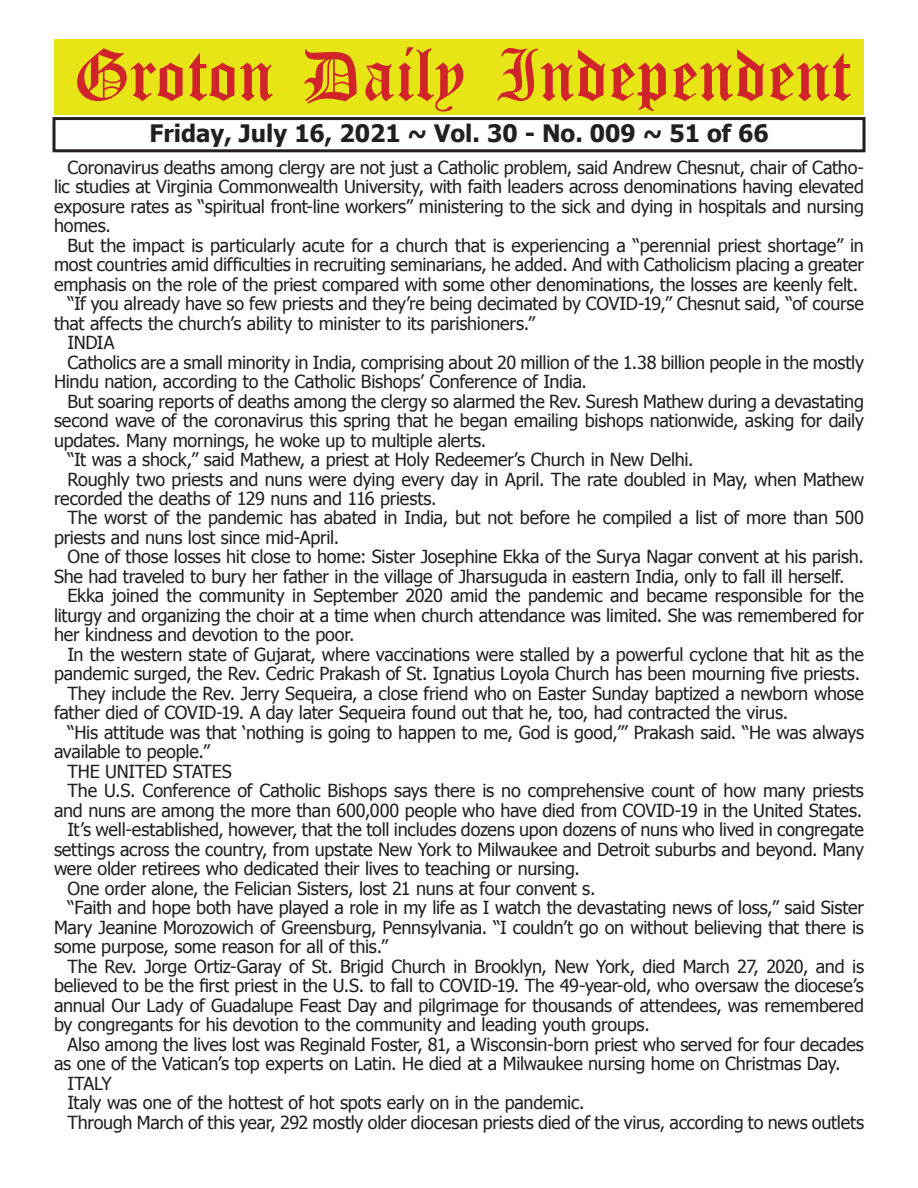
<style>
.page{position:relative;width:918px;height:1188px;background:#fff}
.page>*{position:absolute;margin:0;border:0;box-sizing:border-box;transform-origin:0 0}
.t1{font:54px "Old English Five";color:#d1232a}
.t2{font:700 24px "Tahoma";color:#231f20}
.t3{font:18px/19.5px "Tahoma";letter-spacing:-.015em;color:#231f20;text-align:justify}
</style>
<div class="page">
<div style="left:52px;top:117px;width:814px;height:35px;border:3px solid #231f20"></div>
<div style="left:54px;top:40px;width:810px;height:75px;background:#e7e515"></div>
<h1 class="t1" style="left:73px;top:50px;width:779px">Groton Daily Independent</h1>
<h2 class="t2" style="left:149px;top:116px;width:621px">Friday, July 16, 2021 ~ Vol. 30 - No. 009 ~ 51 of 66</h2>
<p class="t3" style="left:54px;top:156px;width:812px;text-indent:14px">Coronavirus deaths among clergy are not just a Catholic problem, said Andrew Chesnut, chair of Catho&shy;lic studies at Virginia Commonwealth University, with faith leaders across denominations having elevated exposure rates as “spiritual front-line workers” ministering to the sick and dying in hospitals and nursing homes.</p>
<p class="t3" style="left:68px;top:234px;width:798px">But the impact is particularly acute for a church that is experiencing a “perennial priest shortage” in</p>
<p class="t3" style="left:54px;top:254px;width:811px">most countries amid difficulties in recruiting seminarians, he added. And with Catholicism placing a greater</p>
<p class="t3" style="left:54px;top:273px;width:806px">emphasis on the role of the priest compared with some other denominations, the losses are keenly felt.</p>
<p class="t3" style="left:68px;top:293px;width:798px">“If you already have so few priests and they’re being decimated by COVID-19,” Chesnut said, “of course</p>
<p class="t3" style="left:54px;top:312px;width:483px">that affects the church’s ability to minister to its parishioners.”</p>
<p class="t3" style="left:68px;top:332px;width:49px">INDIA</p>
<p class="t3" style="left:68px;top:351px;width:798px">Catholics are a small minority in India, comprising about 20 million of the 1.38 billion people in the mostly</p>
<p class="t3" style="left:54px;top:371px;width:535px">Hindu nation, according to the Catholic Bishops’ Conference of India.</p>
<p class="t3" style="left:68px;top:390px;width:798px">But soaring reports of deaths among the clergy so alarmed the Rev. Suresh Mathew during a devastating</p>
<p class="t3" style="left:54px;top:410px;width:811px">second wave of the coronavirus this spring that he began emailing bishops nationwide, asking for daily</p>
<p class="t3" style="left:54px;top:429px;width:434px">updates. Many mornings, he woke up to multiple alerts.</p>
<p class="t3" style="left:68px;top:449px;width:628px">“It was a shock,” said Mathew, a priest at Holy Redeemer’s Church in New Delhi.</p>
<p class="t3" style="left:68px;top:468px;width:798px">Roughly two priests and nuns were dying every day in April. The rate doubled in May, when Mathew</p>
<p class="t3" style="left:54px;top:488px;width:384px">recorded the deaths of 129 nuns and 116 priests.</p>
<p class="t3" style="left:68px;top:507px;width:798px">The worst of the pandemic has abated in India, but not before he compiled a list of more than 500</p>
<p class="t3" style="left:54px;top:527px;width:287px">priests and nuns lost since mid-April.</p>
<p class="t3" style="left:68px;top:546px;width:798px">One of those losses hit close to home: Sister Josephine Ekka of the Surya Nagar convent at his parish.</p>
<p class="t3" style="left:54px;top:566px;width:792px">She had traveled to bury her father in the village of Jharsuguda in eastern India, only to fall ill herself.</p>
<p class="t3" style="left:68px;top:585px;width:798px">Ekka joined the community in September 2020 amid the pandemic and became responsible for the</p>
<p class="t3" style="left:54px;top:605px;width:811px">liturgy and organizing the choir at a time when church attendance was limited. She was remembered for</p>
<p class="t3" style="left:54px;top:624px;width:302px">her kindness and devotion to the poor.</p>
<p class="t3" style="left:68px;top:644px;width:798px">In the western state of Gujarat, where vaccinations were stalled by a powerful cyclone that hit as the</p>
<p class="t3" style="left:54px;top:663px;width:808px">pandemic surged, the Rev. Cedric Prakash of St. Ignatius Loyola Church has been mourning five priests.</p>
<p class="t3" style="left:68px;top:683px;width:798px">They include the Rev. Jerry Sequeira, a close friend who on Easter Sunday baptized a newborn whose</p>
<p class="t3" style="left:54px;top:702px;width:736px">father died of COVID-19. A day later Sequeira found out that he, too, had contracted the virus.</p>
<p class="t3" style="left:68px;top:722px;width:798px">“His attitude was that ‘nothing is going to happen to me, God is good,’” Prakash said. “He was always</p>
<p class="t3" style="left:54px;top:741px;width:157px">available to people.”</p>
<p class="t3" style="left:68px;top:761px;width:166px">THE UNITED STATES</p>
<p class="t3" style="left:68px;top:780px;width:798px">The U.S. Conference of Catholic Bishops says there is no comprehensive count of how many priests</p>
<p class="t3" style="left:54px;top:800px;width:810px">and nuns are among the more than 600,000 people who have died from COVID-19 in the United States.</p>
<p class="t3" style="left:68px;top:819px;width:798px">It’s well-established, however, that the toll includes dozens upon dozens of nuns who lived in congregate</p>
<p class="t3" style="left:54px;top:839px;width:812px">settings across the country, from upstate New York to Milwaukee and Detroit suburbs and beyond. Many</p>
<p class="t3" style="left:54px;top:858px;width:527px">were older retirees who dedicated their lives to teaching or nursing.</p>
<p class="t3" style="left:68px;top:878px;width:530px">One order alone, the Felician Sisters, lost 21 nuns at four convent s.</p>
<p class="t3" style="left:68px;top:897px;width:798px">“Faith and hope both have played a role in my life as I watch the devastating news of loss,” said Sister</p>
<p class="t3" style="left:54px;top:917px;width:811px">Mary Jeanine Morozowich of Greensburg, Pennsylvania. “I couldn’t go on without believing that there is</p>
<p class="t3" style="left:54px;top:936px;width:336px">some purpose, some reason for all of this.”</p>
<p class="t3" style="left:68px;top:956px;width:798px">The Rev. Jorge Ortiz-Garay of St. Brigid Church in Brooklyn, New York, died March 27, 2020, and is</p>
<p class="t3" style="left:54px;top:975px;width:811px">believed to be the first priest in the U.S. to fall to COVID-19. The 49-year-old, who oversaw the diocese’s</p>
<p class="t3" style="left:54px;top:995px;width:811px">annual Our Lady of Guadalupe Feast Day and pilgrimage for thousands of attendees, was remembered</p>
<p class="t3" style="left:54px;top:1014px;width:597px">by congregants for his devotion to the community and leading youth groups.</p>
<p class="t3" style="left:68px;top:1034px;width:798px">Also among the lives lost was Reginald Foster, 81, a Wisconsin-born priest who served for four decades</p>
<p class="t3" style="left:54px;top:1053px;width:788px">as one of the Vatican’s top experts on Latin. He died at a Milwaukee nursing home on Christmas Day.</p>
<p class="t3" style="left:68px;top:1073px;width:46px">ITALY</p>
<p class="t3" style="left:68px;top:1092px;width:519px">Italy was one of the hottest of hot spots early on in the pandemic.</p>
<p class="t3" style="left:68px;top:1112px;width:798px">Through March of this year, 292 mostly older diocesan priests died of the virus, according to news outlets</p>
</div>
